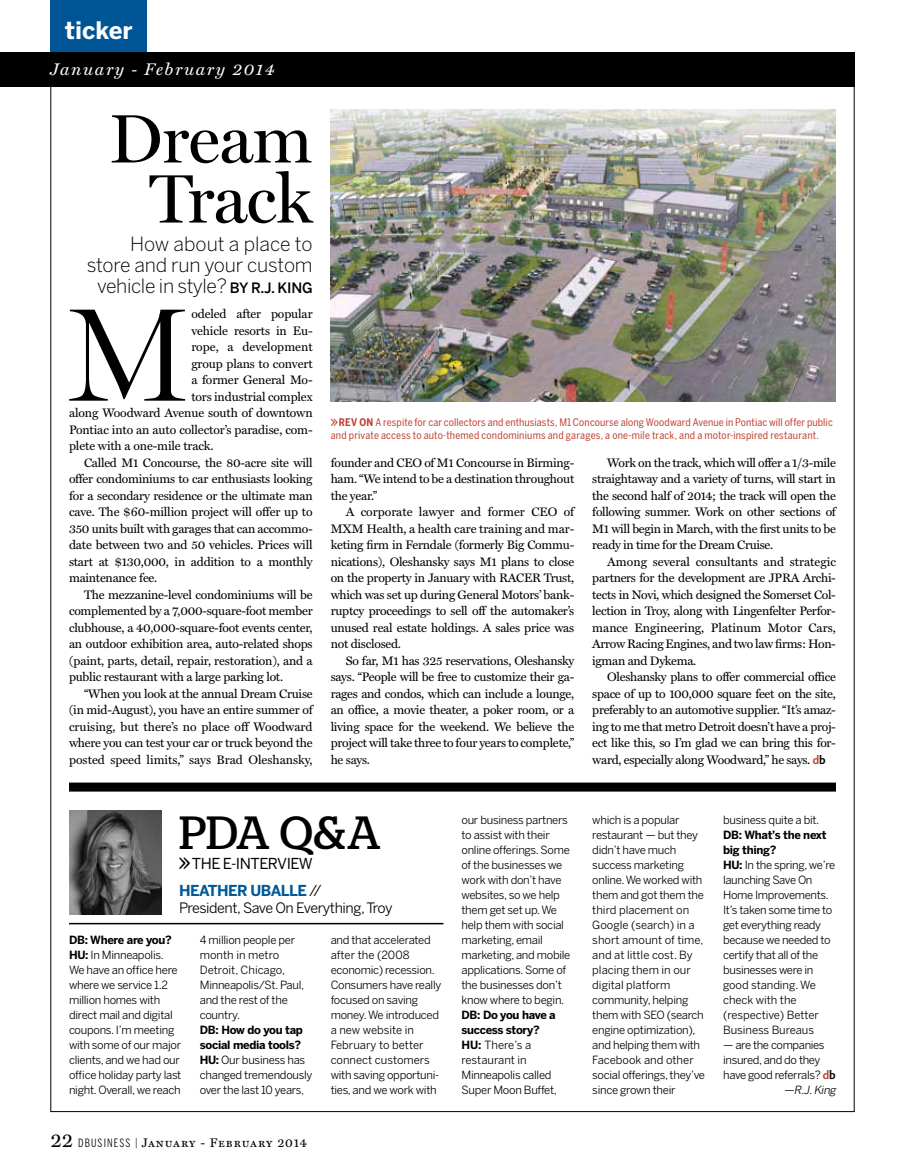
<style>
.page{position:relative;width:905px;height:1175px;background:#fff}
.page>*{position:absolute;margin:0;border:0;box-sizing:border-box;transform-origin:0 0}
.t1{font:300 133.2px "Miller Display";color:#000}
.t2{font:69px/60px "Miller Display";letter-spacing:-.01em;color:#000;text-align:center}
.t3{font:46.5px "Stag";color:#000}
.t4{font:700 24px "Benton Sans";color:#fff}
.t5{font:300 19.5px/21px "Benton Sans";letter-spacing:-.01em;color:#000;text-align:right}
.t6{font:italic 16.95px "Miller Text";letter-spacing:.1em;color:#fff}
.t7{font:15px "Benton Sans";letter-spacing:-.035em;color:#000}
.t8{font:700 15px "Benton Sans";letter-spacing:-.035em;color:#005897}
.t9{font:14.25px "Benton Sans";letter-spacing:-.035em;color:#000}
.t10{font:12.45px "Miller Text Roman SC";letter-spacing:.065em;color:#000}
.t11{font:12.3px/16.5px "Miller Text";letter-spacing:-.02em;color:#000;text-align:justify}
.t12{font:12.3px "Miller Text";color:#000}
.t13{font:11.25px/15px "Benton Sans";letter-spacing:-.025em;color:#000}
.t14{font:italic 11.25px "Benton Sans";color:#000}
.t15{font:10.5px/13.5px "Benton Sans Cond";letter-spacing:.01em;color:#c04132}
.s1{font-weight:500;font-size:14.25px}
.s2{font-family:"Stag"}
.s3{font-weight:700}
.s4{font-family:"Scala Sans";font-weight:700;color:#c04132}
.s5{font-family:"Scala Sans";font-weight:700}
.s6{font-family:"Stag";font-size:16.5px}
.s7{font-weight:400;color:#000}
.s8{font-family:"Miller Text";font-size:20.25px}
.s9{font-family:"Benton Sans Comp";font-size:11.4px}
.s10{font-family:"Benton Sans Cond";font-weight:300;font-size:10.95px}
.s11{font-family:"Scala Sans";font-weight:700;font-size:12.3px;color:#c04132}
.s12{font-family:"Scala Sans";font-weight:700;font-size:12.3px}
</style>
<div class="page">
<img style="left:330px;top:110px;width:505px;height:291px">
<img style="left:69px;top:810px;width:92px;height:104px">
<div style="left:69px;top:782px;width:767px;height:9px;background:#000"></div>
<hr style="left:69px;top:922px;width:374px;height:2px;background:#000">
<div style="left:50px;top:0;width:97px;height:55px;background:#005596"></div>
<div style="left:0;top:52px;width:854px;height:35px;background:#000"></div>
<h3 class="t4" style="left:65px;top:16px;width:69px">ticker</h3>
<h3 class="t6" style="left:50px;top:59px;width:226px">January - February 2014</h3>
<h2 class="t2" style="left:109px;top:108px;width:205px">Dream<br>Track</h2>
<h3 class="t5" style="left:87px;top:233px;width:227px">How about a place to store and run your custom vehicle in style? <span class="s1">By R.J. King</span></h3>
<h1 class="t1" style="left:66px;top:274px;width:126px">M</h1>
<p class="t11" style="left:191px;top:305px;width:123px">odeled after popular</p>
<p class="t11" style="left:191px;top:322px;width:123px">vehicle resorts in Eu-</p>
<p class="t12" style="left:191px;top:339px;width:123px">rope, a development</p>
<p class="t11" style="left:191px;top:355px;width:123px">group plans to convert</p>
<p class="t11" style="left:191px;top:371px;width:123px">a former General Mo-</p>
<p class="t11" style="left:191px;top:388px;width:123px">tors industrial complex</p>
<p class="t11" style="left:69px;top:404px;width:245px">along Woodward Avenue south of downtown</p>
<p class="t11" style="left:69px;top:421px;width:245px">Pontiac into an auto collector’s paradise, com-</p>
<p class="t11" style="left:69px;top:437px;width:146px">plete with a one-mile track.</p>
<p class="t11" style="left:84px;top:454px;width:230px">Called M1 Concourse, the 80-acre site will</p>
<p class="t11" style="left:69px;top:470px;width:245px">offer condominiums to car enthusiasts looking</p>
<p class="t11" style="left:69px;top:487px;width:245px">for a secondary residence or the ultimate man</p>
<p class="t11" style="left:69px;top:503px;width:245px">cave. The $60-million project will offer up to</p>
<p class="t11" style="left:69px;top:520px;width:245px">350 units built with garages that can accommo-</p>
<p class="t11" style="left:69px;top:536px;width:245px">date between two and 50 vehicles. Prices will</p>
<p class="t11" style="left:69px;top:553px;width:245px">start at $130,000, in addition to a monthly</p>
<p class="t11" style="left:69px;top:569px;width:90px">maintenance fee.</p>
<p class="t11" style="left:84px;top:586px;width:230px">The mezzanine-level condominiums will be</p>
<p class="t11" style="left:69px;top:602px;width:245px">complemented by a 7,000-square-foot member</p>
<p class="t11" style="left:69px;top:619px;width:245px">clubhouse, a 40,000-square-foot events center,</p>
<p class="t11" style="left:69px;top:635px;width:245px">an outdoor exhibition area, auto-related shops</p>
<p class="t11" style="left:69px;top:652px;width:245px">(paint, parts, detail, repair, restoration), and a</p>
<p class="t11" style="left:69px;top:668px;width:215px">public restaurant with a large parking lot.</p>
<p class="t11" style="left:84px;top:685px;width:230px">“When you look at the annual Dream Cruise</p>
<p class="t11" style="left:69px;top:701px;width:245px">(in mid-August), you have an entire summer of</p>
<p class="t12" style="left:69px;top:719px;width:245px">cruising, but there’s no place off Woodward</p>
<p class="t11" style="left:69px;top:734px;width:245px">where you can test your car or truck beyond the</p>
<p class="t12" style="left:69px;top:752px;width:245px">posted speed limits,” says Brad Oleshansky,</p>
<p class="t15" style="left:330px;top:415px;width:503px"><span class="s2">&gt;&gt;</span> <span class="s3">REV ON</span> A respite for car collectors and enthusiasts, M1 Concourse along Woodward Avenue in Pontiac will offer public and private access to auto-themed condominiums and garages, a one-mile track, and a motor-inspired restaurant.</p>
<p class="t11" style="left:330px;top:454px;width:245px">founder and CEO of M1 Concourse in Birming&shy;ham. “We intend to be a destination throughout the year.”</p>
<p class="t11" style="left:330px;top:503px;width:245px;text-indent:15px">A corporate lawyer and former CEO of MXM Health, a health care training and mar&shy;keting firm in Ferndale (formerly Big Commu&shy;nications), Oleshansky says M1 plans to close on the property in January with RACER Trust, which was set up during General Motors’ bank&shy;ruptcy proceedings to sell off the automaker’s unused real estate holdings. A sales price was not disclosed.</p>
<p class="t11" style="left:330px;top:652px;width:245px;text-indent:15px">So far, M1 has 325 reservations, Oleshansky says. “People will be free to customize their ga&shy;rages and condos, which can include a lounge, an office, a movie theater, a poker room, or a living space for the weekend. We believe the project will take three to four years to complete,” he says.</p>
<p class="t11" style="left:592px;top:454px;width:245px;text-indent:15px">Work on the track, which will offer a 1/3-mile straightaway and a variety of turns, will start in the second half of 2014; the track will open the following summer. Work on other sections of M1 will begin in March, with the first units to be ready in time for the Dream Cruise.</p>
<p class="t11" style="left:592px;top:553px;width:245px;text-indent:15px">Among several consultants and strategic partners for the development are JPRA Archi&shy;tects in Novi, which designed the Somerset Col&shy;lection in Troy, along with Lingenfelter Perfor&shy;mance Engineering, Platinum Motor Cars, Arrow Racing Engines, and two law firms: Hon&shy;igman and Dykema.</p>
<p class="t11" style="left:592px;top:668px;width:245px;text-indent:15px">Oleshansky plans to offer commercial office space of up to 100,000 square feet on the site, preferably to an automotive supplier. “It’s amaz&shy;ing to me that metro Detroit doesn’t have a proj&shy;ect like this, so I’m glad we can bring this for&shy;ward, especially along Woodward,” he says. <span class="s4">d</span><span class="s5">b</span></p>
<h3 class="t3" style="left:179px;top:806px;width:203px">PDA Q&amp;A</h3>
<p class="t7" style="left:179px;top:854px;width:135px"><span class="s6">&gt;&gt;</span> THE E-INTERVIEW</p>
<p class="t8" style="left:179px;top:882px;width:144px">HEATHER UBALLE <span class="s7">//</span></p>
<p class="t9" style="left:179px;top:899px;width:215px">President, Save On Everything, Troy</p>
<p class="t13" style="left:69px;top:932px;width:114px"><span class="s3">DB: Where are you?<br>HU:</span> In Minneapolis.<br>We have an office here where we service 1.2 million homes with direct mail and digital coupons. I’m meeting with some of our major clients, and we had our office holiday party last night. Overall, we reach</p>
<p class="t13" style="left:200px;top:932px;width:106px">4 million people per month in metro<br>Detroit, Chicago,<br>Minneapolis/St. Paul, and the rest of the country.</p>
<p class="t13" style="left:200px;top:1022px;width:114px"><span class="s3">DB: How do you tap social media tools?<br>HU:</span> Our business has changed tremendously over the last 10 years,</p>
<p class="t10" style="left:50px;top:1135px;width:258px"><span class="s8">22</span> <span class="s9">DBUSINESS</span> <span class="s10">|</span> January - February 2014</p>
<p class="t13" style="left:330px;top:932px;width:112px">and that accelerated after the (2008 economic) recession.<br>Consumers have really focused on saving money. We introduced a new website in<br>February to better connect customers with saving opportuni&shy;ties, and we work with</p>
<p class="t13" style="left:461px;top:812px;width:110px">our business partners to assist with their online offerings. Some of the businesses we work with don’t have websites, so we help them get set up. We help them with social marketing, email marketing, and mobile applications. Some of the businesses don’t know where to begin.</p>
<p class="t13" style="left:461px;top:1007px;width:97px"><span class="s3">DB: Do you have a success story?<br>HU:</span> There’s a restaurant in<br>Minneapolis called<br>Super Moon Buffet,</p>
<p class="t13" style="left:592px;top:812px;width:114px">which is a popular restaurant — but they didn’t have much success marketing online. We worked with them and got them the third placement on<br>Google (search) in a short amount of time, and at little cost. By placing them in our digital platform community, helping them with SEO (search engine optimization), and helping them with<br>Facebook and other social offerings, they’ve since grown their</p>
<p class="t13" style="left:723px;top:811px;width:98px">business quite a bit.</p>
<p class="t13" style="left:723px;top:826px;width:114px"><span class="s3">DB: What’s the next big thing?<br>HU:</span> In the spring, we’re launching Save On<br>Home Improvements.<br>It’s taken some time to get everything ready because we needed to certify that all of the businesses were in good standing. We check with the (respective) Better<br>Business Bureaus</p>
<p class="t13" style="left:723px;top:1036px;width:103px">— are the companies</p>
<p class="t13" style="left:723px;top:1051px;width:99px">insured, and do they</p>
<p class="t13" style="left:723px;top:1066px;width:114px">have good referrals? <span class="s11">d</span><span class="s12">b</span></p>
<p class="t14" style="left:783px;top:1083px;width:56px">—R.J.King</p>
</div>
